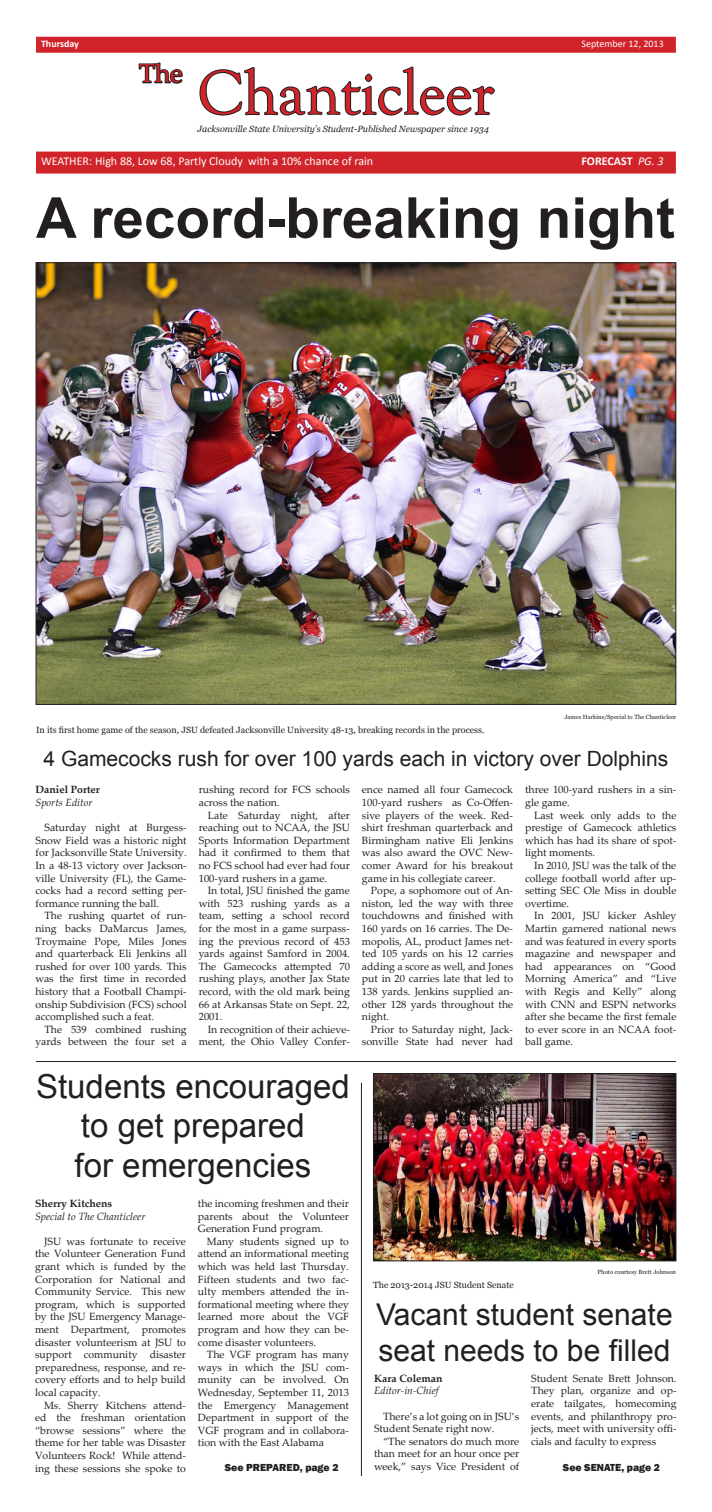
<style>
.page{position:relative;width:712px;height:1512px;background:#fff}
.page>*{position:absolute;margin:0;border:0;box-sizing:border-box;transform-origin:0 0}
.t1{font:64px "Goudy Old Style T";color:#d1232a}
.t2{font:700 56.5px "Arial";color:#231f20}
.t3{font:33px/39.6px "Arial";color:#231f20;text-align:center}
.t4{font:30px/36px "Arial";color:#231f20}
.t5{font:26px "Palatino Linotype";color:#d1232a}
.t6{font:21px "Arial";color:#231f20}
.t7{font:12px "Calibri";color:#fff}
.t8{font:700 12px "Calibri";color:#fff}
.t9{font:10.5px/12.6px "Palatino Linotype";color:#231f20;text-align:justify}
.t10{font:italic 10.5px "Palatino Linotype";color:#231f20}
.t11{font:700 10.5px "Palatino Linotype";color:#231f20}
.t12{font:800 10.5px "Franklin Gothic";color:#231f20}
.t13{font:10px "Calibri";color:#fff}
.t14{font:700 10px "Calibri";color:#fff}
.t15{font:9px "Georgia";color:#231f20}
.t16{font:italic 9px "Georgia";color:#231f20}
.t17{font:6px "Georgia";color:#231f20}
.s1{font-weight:400;font-style:italic}
</style>
<div class="page">
<div style="left:36px;top:152px;width:639px;height:22px;background:#d1232a"></div>
<svg style="left:199px;top:66px;width:296px;height:50px"></svg>
<svg style="left:138px;top:62px;width:45px;height:22px"></svg>
<div style="left:36px;top:37px;width:639px;height:16px;background:#d1232a"></div>
<img style="left:38px;top:264px;width:636px;height:439px">
<hr style="left:36px;top:1061px;width:639px;height:1px;background:#231f20">
<hr style="left:361px;top:1083px;width:1px;height:393px;background:#231f20">
<img style="left:375px;top:1075px;width:299px;height:184px">
<div style="left:373px;top:1073px;width:303px;height:188px;border:1px solid #231f20"></div>
<p class="t14" style="left:41px;top:37px;width:39px">Thursday</p>
<p class="t13" style="left:581px;top:37px;width:84px">September 12, 2013</p>
<p class="t5" style="left:139px;top:55px;width:45px">The</p>
<p class="t1" style="left:198px;top:58px;width:298px">Chanticleer</p>
<p class="t16" style="left:197px;top:123px;width:293px">Jacksonville State University’s Student-Published Newspaper since 1934</p>
<p class="t7" style="left:41px;top:153px;width:333px">WEATHER: High 88, Low 68, Partly Cloudy with a 10% chance of rain</p>
<p class="t8" style="left:581px;top:153px;width:84px">FORECAST <span class="s1">PG. 3</span></p>
<p class="t2" style="left:36px;top:181px;width:640px">A record-breaking night</p>
<p class="t15" style="left:36px;top:725px;width:450px">In its first home game of the season, JSU defeated Jacksonville University 48-13, breaking records in the process.</p>
<p class="t17" style="left:564px;top:713px;width:113px">James Harkins/Special to The Chanticleer</p>
<p class="t6" style="left:43px;top:745px;width:626px">4 Gamecocks rush for over 100 yards each in victory over Dolphins</p>
<p class="t11" style="left:36px;top:782px;width:66px">Daniel Porter</p>
<p class="t10" style="left:36px;top:795px;width:58px">Sports Editor</p>
<p class="t9" style="left:36px;top:821px;width:153px;text-indent:9px">Saturday night at Burgess-Snow Field was a historic night for Jacksonville State University.<br>In a 48-13 victory over Jackson&shy;ville University (FL), the Game&shy;cocks had a record setting per&shy;formance running the ball.</p>
<p class="t9" style="left:36px;top:909px;width:153px;text-indent:9px">The rushing quartet of run&shy;ning backs DaMarcus James, Troymaine Pope, Miles Jones and quarterback Eli Jenkins all rushed for over 100 yards. This was the first time in recorded history that a Football Champi&shy;onship Subdivision (FCS) school accomplished such a feat.</p>
<p class="t9" style="left:36px;top:1023px;width:153px;text-align:right">The 539 combined rushing yards between the four set a</p>
<p class="t9" style="left:199px;top:783px;width:153px">rushing record for FCS schools across the nation.</p>
<p class="t9" style="left:199px;top:808px;width:153px;text-indent:9px">Late Saturday night, after reaching out to NCAA, the JSU Sports Information Department had it confirmed to them that no FCS school had ever had four 100-yard rushers in a game.</p>
<p class="t9" style="left:199px;top:884px;width:153px;text-indent:9px">In total, JSU finished the game with 523 rushing yards as a team, setting a school record for the most in a game surpass&shy;ing the previous record of 453 yards against Samford in 2004.<br>The Gamecocks attempted 70 rushing plays, another Jax State record, with the old mark being 66 at Arkansas State on Sept. 22, 2001.</p>
<p class="t9" style="left:199px;top:1023px;width:153px;text-align:right">In recognition of their achieve&shy;ment, the Ohio Valley Confer-</p>
<p class="t3" style="left:36px;top:1067px;width:315px">Students encouraged to get prepared</p>
<p class="t3" style="left:75px;top:1146px;width:238px">for emergencies</p>
<p class="t11" style="left:35px;top:1196px;width:79px">Sherry Kitchens</p>
<p class="t10" style="left:35px;top:1209px;width:112px">Special to The Chanticleer</p>
<p class="t9" style="left:35px;top:1235px;width:152px;text-indent:9px">JSU was fortunate to receive the Volunteer Generation Fund grant which is funded by the Corporation for National and Community Service. This new program, which is supported by the JSU Emergency Manage&shy;ment Department, promotes disaster volunteerism at JSU to support community disaster preparedness, response, and re&shy;covery efforts and to help build local capacity.</p>
<p class="t9" style="left:35px;top:1398px;width:152px;text-indent:9px">Ms. Sherry Kitchens attend&shy;ed the freshman orientation “browse sessions” where the theme for her table was Disaster Volunteers Rock! While attend&shy;ing these sessions she spoke to</p>
<p class="t9" style="left:198px;top:1197px;width:152px">the incoming freshmen and their parents about the Volunteer Generation Fund program.</p>
<p class="t9" style="left:198px;top:1235px;width:152px;text-indent:9px">Many students signed up to attend an informational meeting which was held last Thursday.<br>Fifteen students and two fac&shy;ulty members attended the in&shy;formational meeting where they learned more about the VGF program and how they can be&shy;come disaster volunteers.</p>
<p class="t9" style="left:198px;top:1348px;width:152px;text-indent:9px">The VGF program has many ways in which the JSU com&shy;munity can be involved. On Wednesday, September 11, 2013 the Emergency Management Department in support of the VGF program and in collabora&shy;tion with the East Alabama</p>
<p class="t12" style="left:225px;top:1461px;width:115px">See PREPARED, page 2</p>
<p class="t9" style="left:362px;top:783px;width:153px">ence named all four Gamecock 100-yard rushers as Co-Offen&shy;sive players of the week. Red&shy;shirt freshman quarterback and Birmingham native Eli Jenkins was also award the OVC New&shy;comer Award for his breakout game in his collegiate career.</p>
<p class="t9" style="left:362px;top:884px;width:153px;text-indent:9px">Pope, a sophomore out of An&shy;niston, led the way with three touchdowns and finished with 160 yards on 16 carries. The De&shy;mopolis, AL, product James net&shy;ted 105 yards on his 12 carries adding a score as well, and Jones put in 20 carries late that led to 138 yards. Jenkins supplied an&shy;other 128 yards throughout the night.</p>
<p class="t9" style="left:362px;top:1023px;width:153px;text-align:right">Prior to Saturday night, Jack&shy;sonville State had never had</p>
<p class="t9" style="left:525px;top:783px;width:153px">three 100-yard rushers in a sin&shy;gle game.</p>
<p class="t9" style="left:525px;top:808px;width:153px;text-indent:9px">Last week only adds to the prestige of Gamecock athletics which has had its share of spot&shy;light moments.</p>
<p class="t9" style="left:525px;top:859px;width:153px;text-indent:9px">In 2010, JSU was the talk of the college football world after up&shy;setting SEC Ole Miss in double overtime.</p>
<p class="t9" style="left:525px;top:909px;width:153px;text-indent:9px">In 2001, JSU kicker Ashley Martin garnered national news and was featured in every sports magazine and newspaper and had appearances on “Good Morning America” and “Live with Regis and Kelly” along with CNN and ESPN networks after she became the first female to ever score in an NCAA foot&shy;ball game.</p>
<p class="t17" style="left:597px;top:1268px;width:80px">Photo courtesy Brett Johnson</p>
<p class="t15" style="left:373px;top:1280px;width:142px">The 2013-2014 JSU Student Senate</p>
<p class="t4" style="left:376px;top:1297px;width:298px">Vacant student senate seat needs to be filled</p>
<p class="t11" style="left:374px;top:1371px;width:70px">Kara Coleman</p>
<p class="t10" style="left:374px;top:1383px;width:66px">Editor-in-Chief</p>
<p class="t9" style="left:374px;top:1409px;width:147px;text-indent:9px">There’s a lot going on in JSU’s<br>Student Senate right now.</p>
<p class="t9" style="left:374px;top:1434px;width:147px;text-indent:9px">“The senators do much more than meet for an hour once per week,” says Vice President of</p>
<p class="t9" style="left:531px;top:1371px;width:147px">Student Senate Brett Johnson.<br>They plan, organize and op&shy;erate tailgates, homecoming events, and philanthropy pro&shy;jects, meet with university offi&shy;cials and faculty to express</p>
<p class="t12" style="left:562px;top:1461px;width:99px">See SENATE, page 2</p>
</div>
